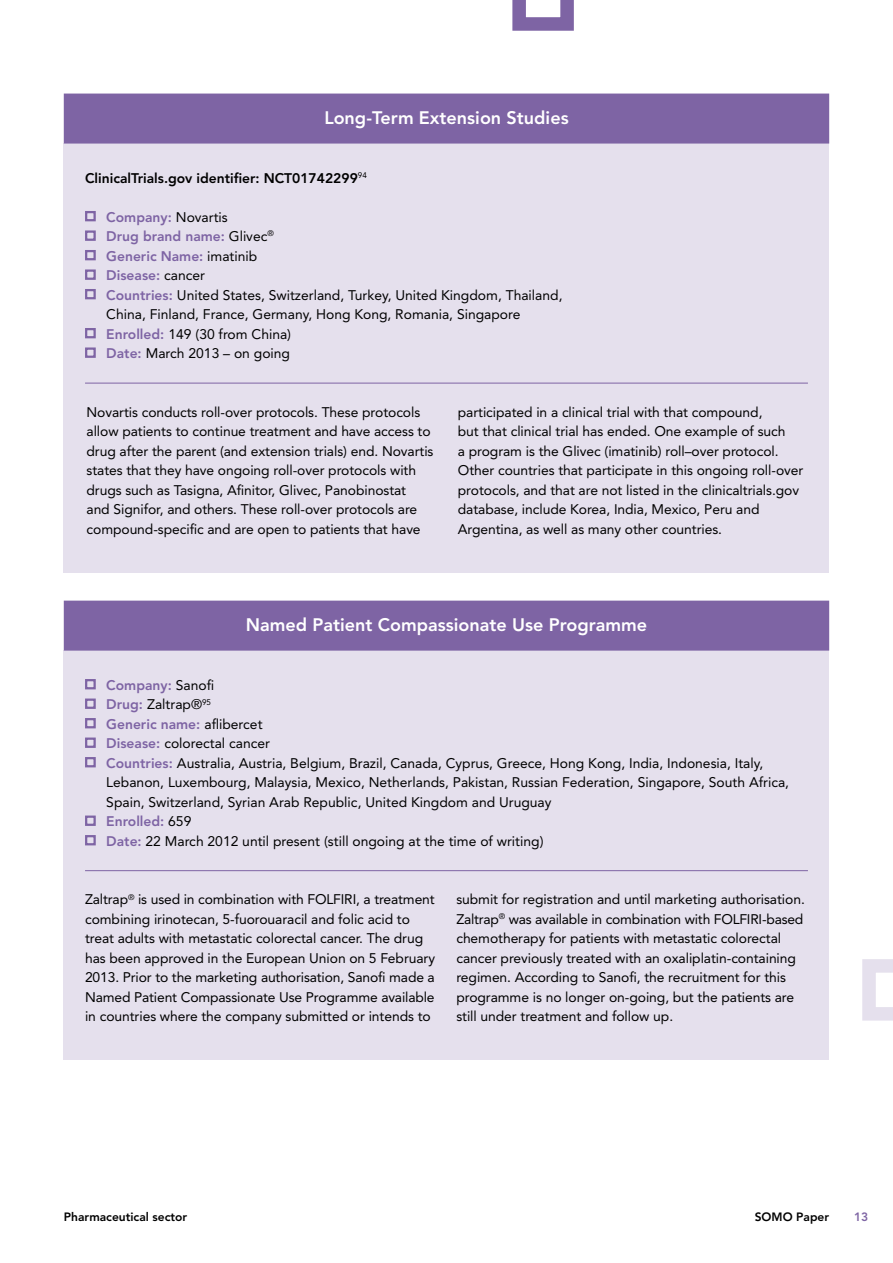
<style>
.page{position:relative;width:893px;height:1263px;background:#fff}
.page>*{position:absolute;margin:0;border:0;box-sizing:border-box;transform-origin:0 0}
.t1{font:800 18px "Avenir LT Std";color:#fff}
.t2{font:13.8px/19.5px "Avenir LT Std";letter-spacing:-.005em;color:#000}
.t3{font:800 13.8px "Avenir LT Std";color:#000}
.t4{font:800 12px "Avenir LT Std";color:#000}
.t5{font:800 12px "Avenir LT Std";color:#7e64a4}
.s1{font-weight:800;color:#7e64a4}
</style>
<div class="page">
<svg style="left:862px;top:959px;width:31px;height:61px"></svg>
<svg style="left:512px;top:0;width:62px;height:31px"></svg>
<div style="left:64px;top:144px;width:765px;height:429px;background:#e5e0ed"></div>
<hr style="left:85px;top:383px;width:723px;height:1px;background:#7e64a4">
<div style="left:85px;top:211px;width:11px;height:10px;border:2px solid #7e64a4"></div>
<div style="left:85px;top:230px;width:11px;height:11px;border:2px solid #7e64a4"></div>
<div style="left:85px;top:250px;width:11px;height:10px;border:2px solid #7e64a4"></div>
<div style="left:85px;top:269px;width:11px;height:11px;border:2px solid #7e64a4"></div>
<div style="left:85px;top:289px;width:11px;height:10px;border:2px solid #7e64a4"></div>
<div style="left:85px;top:328px;width:11px;height:10px;border:2px solid #7e64a4"></div>
<div style="left:85px;top:347px;width:11px;height:11px;border:2px solid #7e64a4"></div>
<div style="left:64px;top:651px;width:765px;height:409px;background:#e5e0ed"></div>
<hr style="left:85px;top:870px;width:723px;height:1px;background:#7e64a4">
<div style="left:85px;top:679px;width:11px;height:10px;border:2px solid #7e64a4"></div>
<div style="left:85px;top:698px;width:11px;height:11px;border:2px solid #7e64a4"></div>
<div style="left:85px;top:718px;width:11px;height:10px;border:2px solid #7e64a4"></div>
<div style="left:85px;top:737px;width:11px;height:11px;border:2px solid #7e64a4"></div>
<div style="left:85px;top:757px;width:11px;height:10px;border:2px solid #7e64a4"></div>
<div style="left:85px;top:815px;width:11px;height:11px;border:2px solid #7e64a4"></div>
<div style="left:85px;top:835px;width:11px;height:10px;border:2px solid #7e64a4"></div>
<div style="left:65px;top:94px;width:763px;height:49px;background:#7e64a4"></div>
<div style="left:64px;top:94px;width:765px;height:50px;border:2px solid #7e64a4"></div>
<div style="left:65px;top:601px;width:763px;height:49px;background:#7e64a4"></div>
<div style="left:64px;top:601px;width:765px;height:50px;border:2px solid #7e64a4"></div>
<h1 class="t1" style="left:324px;top:107px;width:246px">Long-Term Extension Studies</h1>
<p class="t3" style="left:85px;top:170px;width:283px">ClinicalTrials.gov identifier: NCT01742299<sup>94</sup></p>
<p class="t2" style="left:106px;top:207px;width:458px"><span class="s1">Company:</span> Novartis<br><span class="s1">Drug brand name:</span> Glivec<sup>®<br></sup><span class="s1">Generic Name:</span> imatinib<br><span class="s1">Disease:</span> cancer<br><span class="s1">Countries:</span> United States, Switzerland, Turkey, United Kingdom, Thailand, China, Finland, France, Germany, Hong Kong, Romania, Singapore <span class="s1">Enrolled:</span> 149 (30 from China)<br><span class="s1">Date:</span> March 2013 – on going</p>
<p class="t2" style="left:87px;top:402px;width:348px">Novartis conducts roll-over protocols. These protocols allow patients to continue treatment and have access to drug after the parent (and extension trials) end. Novartis states that they have ongoing roll-over protocols with drugs such as Tasigna, Afinitor, Glivec, Panobinostat<br>and Signifor, and others. These roll-over protocols are compound-specific and are open to patients that have</p>
<p class="t2" style="left:458px;top:402px;width:347px">participated in a clinical trial with that compound,<br>but that clinical trial has ended. One example of such<br>a program is the Glivec (imatinib) roll–over protocol.<br>Other countries that participate in this ongoing roll-over protocols, and that are not listed in the clinicaltrials.gov database, include Korea, India, Mexico, Peru and Argentina, as well as many other countries.</p>
<h1 class="t1" style="left:246px;top:614px;width:403px">Named Patient Compassionate Use Programme</h1>
<p class="t2" style="left:106px;top:675px;width:684px"><span class="s1">Company:</span> Sanofi<br><span class="s1">Drug:</span> Zaltrap®<sup>95<br></sup><span class="s1">Generic name:</span> aflibercet<br><span class="s1">Disease:</span> colorectal cancer<br><span class="s1">Countries:</span> Australia, Austria, Belgium, Brazil, Canada, Cyprus, Greece, Hong Kong, India, Indonesia, Italy, Lebanon, Luxembourg, Malaysia, Mexico, Netherlands, Pakistan, Russian Federation, Singapore, South Africa, Spain, Switzerland, Syrian Arab Republic, United Kingdom and Uruguay<br><span class="s1">Enrolled:</span> 659<br><span class="s1">Date:</span> 22 March 2012 until present (still ongoing at the time of writing)</p>
<p class="t2" style="left:85px;top:890px;width:352px">Zaltrap<sup>®</sup> is used in combination with FOLFIRI, a treatment combining irinotecan, 5-fuorouaracil and folic acid to treat adults with metastatic colorectal cancer. The drug has been approved in the European Union on 5 February 2013. Prior to the marketing authorisation, Sanofi made a Named Patient Compassionate Use Programme available in countries where the company submitted or intends to</p>
<p class="t2" style="left:456px;top:890px;width:350px">submit for registration and until marketing authorisation.<br>Zaltrap<sup>®</sup> was available in combination with FOLFIRI-based chemotherapy for patients with metastatic colorectal cancer previously treated with an oxaliplatin-containing regimen. According to Sanofi, the recruitment for this programme is no longer on-going, but the patients are still under treatment and follow up.</p>
<p class="t4" style="left:64px;top:1210px;width:125px">Pharmaceutical sector</p>
<p class="t4" style="left:755px;top:1210px;width:76px">SOMO Paper</p>
<p class="t5" style="left:854px;top:1210px;width:16px">13</p>
</div>
